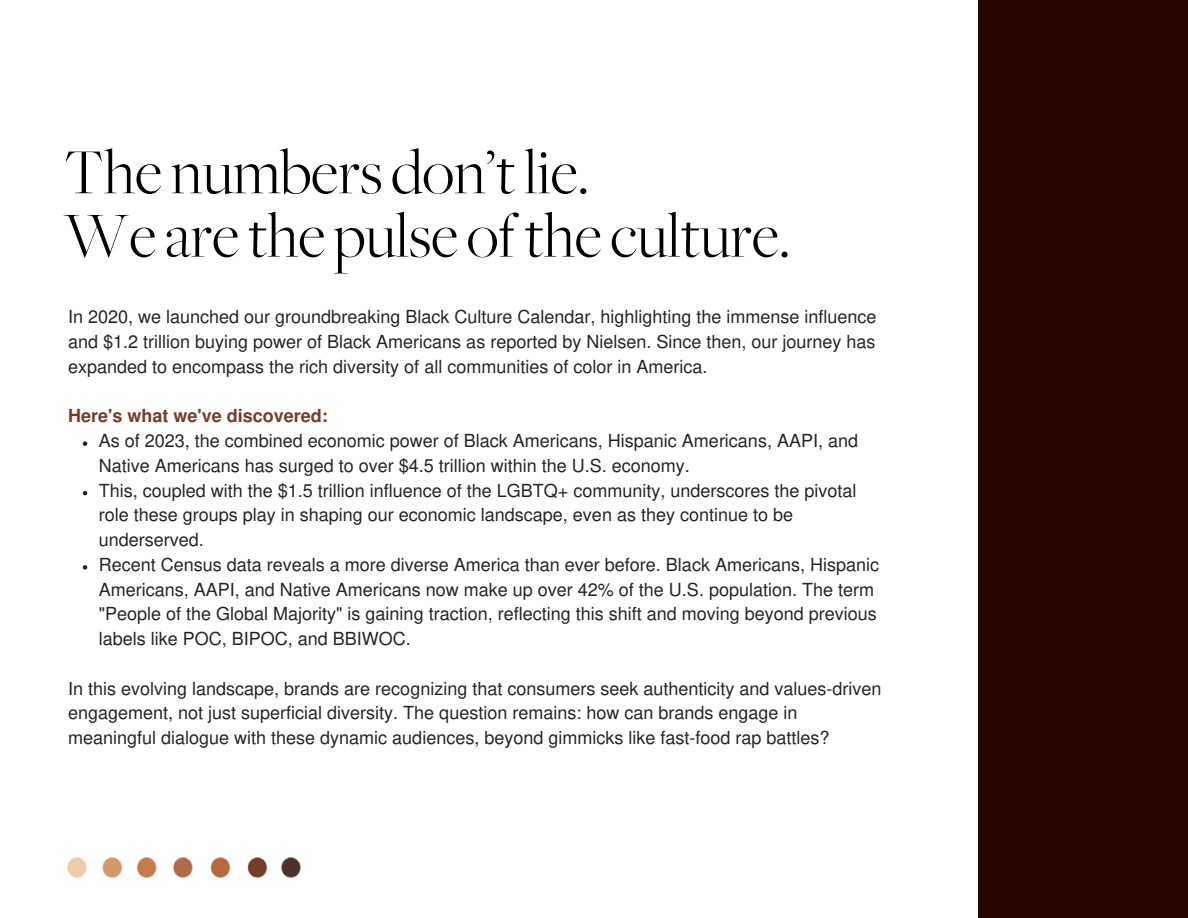
<style>
.page{position:relative;width:1188px;height:918px;background:#fff}
.page>*{position:absolute;margin:0;border:0;box-sizing:border-box;transform-origin:0 0}
.t1{font:300 66.6px "Freight Big";color:#000}
.t2{font:18px/24.8px "Nimbus San L";color:#242424}
.t3{font:700 18px "Nimbus San L";color:#743d2b}
</style>
<div class="page">
<div style="left:979px;top:0;width:209px;height:918px;background:#260701"></div>
<img style="left:67px;top:857px;width:234px;height:21px">
<svg style="left:83px;top:441px;width:4px;height:5px"></svg>
<svg style="left:83px;top:491px;width:4px;height:4px"></svg>
<svg style="left:83px;top:565px;width:4px;height:5px"></svg>
<p class="t1" style="left:64px;top:140px;width:527px">The numbers don’tlie.</p>
<p class="t1" style="left:64px;top:203px;width:728px">We are the pulse ofthe culture.</p>
<p class="t2" style="left:68px;top:307px;width:810px;text-align:justify">In 2020, we launched our groundbreaking Black Culture Calendar, highlighting the immense influence and $1.2 trillion buying power of Black Americans as reported by Nielsen. Since then, our journey has expanded to encompass the rich diversity of all communities of color in America.</p>
<p class="t3" style="left:68px;top:409px;width:261px">Here's what we've discovered:</p>
<p class="t2" style="left:99px;top:431px;width:761px">As of 2023, the combined economic power of Black Americans, Hispanic Americans, AAPI, and<br>Native Americans has surged to over $4.5 trillion within the U.S. economy.</p>
<p class="t2" style="left:99px;top:480px;width:759px">This, coupled with the $1.5 trillion influence of the LGBTQ+ community, underscores the pivotal role these groups play in shaping our economic landscape, even as they continue to be underserved.</p>
<p class="t2" style="left:99px;top:554px;width:782px">Recent Census data reveals a more diverse America than ever before. Black Americans, Hispanic Americans, AAPI, and Native Americans now make up over 42% of the U.S. population. The term "People of the Global Majority" is gaining traction, reflecting this shift and moving beyond previous labels like POC, BIPOC, and BBIWOC.</p>
<p class="t2" style="left:68px;top:678px;width:815px">In this evolving landscape, brands are recognizing that consumers seek authenticity and values-driven engagement, not just superficial diversity. The question remains: how can brands engage in meaningful dialogue with these dynamic audiences, beyond gimmicks like fast-food rap battles?</p>
</div>
